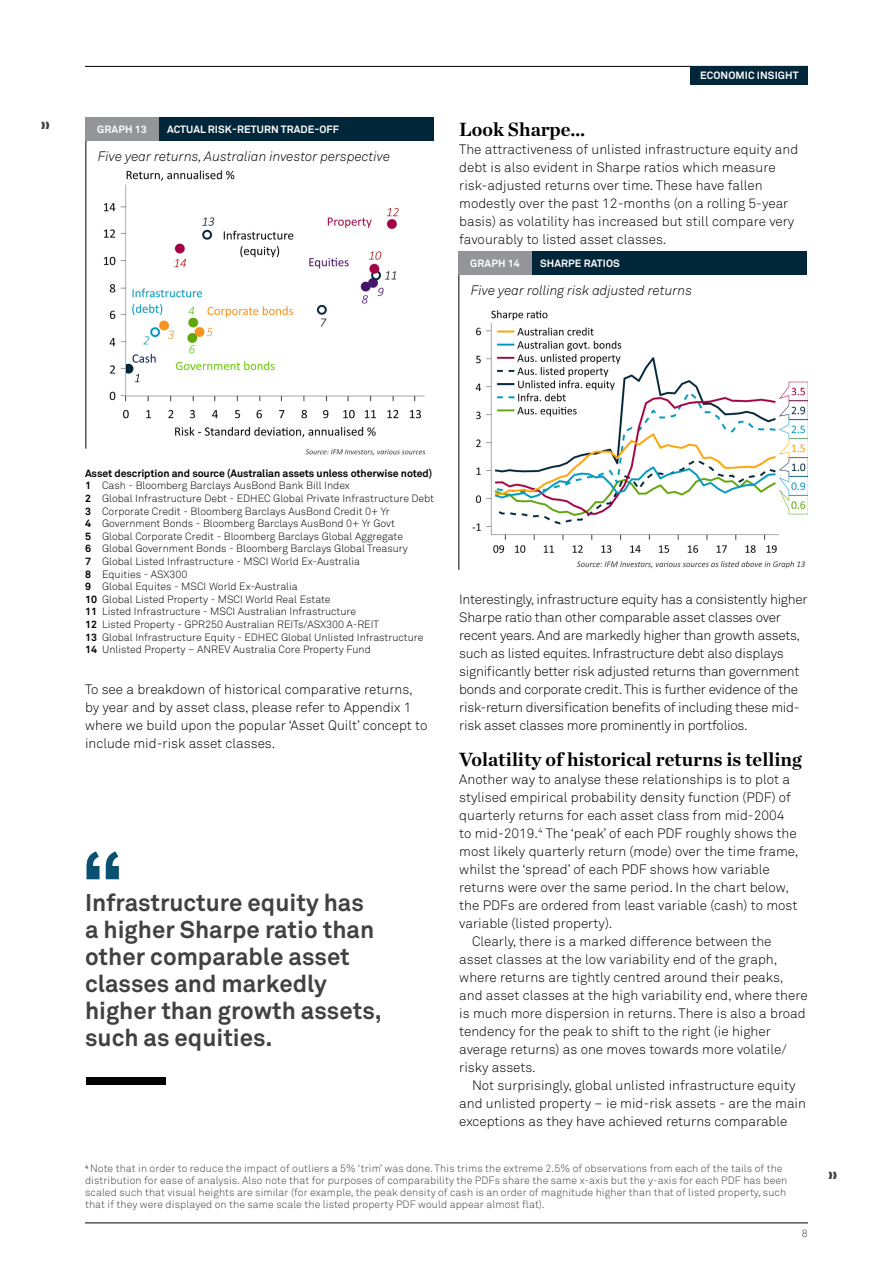
<style>
.page{position:relative;width:893px;height:1263px;background:#fff}
.page>*{position:absolute;margin:0;border:0;box-sizing:border-box;transform-origin:0 0}
.t1{font:700 24px/27px "Akkurat Std";color:#414042}
.t2{font:700 19.5px "Chronicle Deck";color:#000}
.t3{font:300 13.5px/18px "Akkurat Std";color:#000}
.t4{font:300 13.5px/18px "Akkurat Std";letter-spacing:-.02em;color:#000}
.t5{font:italic 300 13.5px "Akkurat Std";color:#000}
.t6{font:300 10.5px/12.6px "Akkurat Std";color:#000}
.t7{font:300 10.5px/12px "Akkurat Std";letter-spacing:.01em;color:#414042}
.t8{font:700 10.5px "Akkurat Std";letter-spacing:.01em;color:#fff}
.s1{font-weight:700}
</style>
<div class="page">
<hr style="left:85px;top:66px;width:723px;height:1px;background:#000">
<hr style="left:85px;top:1222px;width:723px;height:1px;background:#000">
<div style="left:691px;top:67px;width:117px;height:18px;background:#00263a"></div>
<img style="left:472px;top:310px;width:336px;height:259px">
<div style="left:531px;top:251px;width:276px;height:24px;background:#00263a"></div>
<hr style="left:458px;top:251px;width:1px;height:319px;background:#000">
<div style="left:458px;top:251px;width:73px;height:24px;background:#939598"></div>
<img style="left:103px;top:170px;width:323px;height:286px">
<div style="left:159px;top:118px;width:275px;height:23px;background:#00263a"></div>
<hr style="left:85px;top:118px;width:1px;height:331px;background:#000">
<div style="left:85px;top:118px;width:74px;height:23px;background:#939598"></div>
<div style="left:86px;top:1077px;width:80px;height:8px;background:#000"></div>
<svg style="left:86px;top:851px;width:33px;height:28px"></svg>
<p class="t8" style="left:97px;top:123px;width:51px">GRAPH 13</p>
<p class="t8" style="left:167px;top:123px;width:173px">ACTUAL RISK-RETURN TRADE-OFF</p>
<p class="t5" style="left:98px;top:149px;width:294px">Five year returns, Australian investor perspective</p>
<p class="t8" style="left:700px;top:69px;width:100px">ECONOMIC INSIGHT</p>
<h2 class="t2" style="left:459px;top:114px;width:128px">Look Sharpe…</h2>
<p class="t3" style="left:459px;top:140px;width:340px">The attractiveness of unlisted infrastructure equity and debt is also evident in Sharpe ratios which measure risk-adjusted returns over time. These have fallen modestly over the past 12-months (on a rolling 5-year basis) as volatility has increased but still compare very favourably to listed asset classes.</p>
<p class="t8" style="left:470px;top:256px;width:51px">GRAPH 14</p>
<p class="t8" style="left:540px;top:256px;width:81px">SHARPE RATIOS</p>
<p class="t5" style="left:471px;top:282px;width:223px">Five year rolling risk adjusted returns</p>
<p class="t6" style="left:85px;top:467px;width:351px"><span class="s1">Asset description and source (Australian assets unless otherwise noted)<br>1</span> Cash - Bloomberg Barclays AusBond Bank Bill Index<br><span class="s1">2</span> Global Infrastructure Debt - EDHEC Global Private Infrastructure Debt <span class="s1">3</span> Corporate Credit - Bloomberg Barclays AusBond Credit 0+ Yr<br><span class="s1">4</span> Government Bonds - Bloomberg Barclays AusBond 0+ Yr Govt<br><span class="s1">5</span> Global Corporate Credit - Bloomberg Barclays Global Aggregate<br><span class="s1">6</span> Global Government Bonds - Bloomberg Barclays Global Treasury<br><span class="s1">7</span> Global Listed Infrastructure - MSCI World Ex-Australia<br><span class="s1">8</span> Equities - ASX300<br><span class="s1">9</span> Global Equites - MSCI World Ex-Australia<br><span class="s1">10</span> Global Listed Property - MSCI World Real Estate<br><span class="s1">11</span> Listed Infrastructure - MSCI Australian Infrastructure<br><span class="s1">12</span> Listed Property - GPR250 Australian REITs/ASX300 A-REIT<br><span class="s1">13</span> Global Infrastructure Equity - EDHEC Global Unlisted Infrastructure <span class="s1">14</span> Unlisted Property – ANREV Australia Core Property Fund</p>
<p class="t3" style="left:85px;top:680px;width:344px">To see a breakdown of historical comparative returns, by year and by asset class, please refer to Appendix 1 where we build upon the popular ‘Asset Quilt’ concept to include mid-risk asset classes.</p>
<h1 class="t1" style="left:85px;top:889px;width:298px">Infrastructure equity has a higher Sharpe ratio than other comparable asset classes and markedly higher than growth assets, such as equities.</h1>
<p class="t4" style="left:459px;top:590px;width:350px">Interestingly, infrastructure equity has a consistently higher Sharpe ratio than other comparable asset classes over recent years. And are markedly higher than growth assets, such as listed equites. Infrastructure debt also displays significantly better risk adjusted returns than government bonds and corporate credit. This is further evidence of the risk-return diversification benefits of including these mid&shy;risk asset classes more prominently in portfolios.</p>
<h2 class="t2" style="left:459px;top:744px;width:344px">Volatility of historical returns is telling</h2>
<p class="t3" style="left:459px;top:770px;width:332px">Another way to analyse these relationships is to plot a</p>
<p class="t3" style="left:459px;top:788px;width:333px">stylised empirical probability density function (PDF) of</p>
<p class="t3" style="left:459px;top:806px;width:327px">quarterly returns for each asset class from mid-2004</p>
<p class="t3" style="left:459px;top:824px;width:339px">to mid-2019.<sup>4</sup> The ‘peak’ of each PDF roughly shows the</p>
<p class="t3" style="left:459px;top:842px;width:341px">most likely quarterly return (mode) over the time frame,</p>
<p class="t3" style="left:459px;top:860px;width:312px">whilst the ‘spread’ of each PDF shows how variable</p>
<p class="t3" style="left:459px;top:878px;width:331px">returns were over the same period. In the chart below,</p>
<p class="t3" style="left:459px;top:896px;width:340px">the PDFs are ordered from least variable (cash) to most</p>
<p class="t3" style="left:459px;top:914px;width:154px">variable (listed property).</p>
<p class="t3" style="left:472px;top:932px;width:301px">Clearly, there is a marked difference between the</p>
<p class="t3" style="left:459px;top:950px;width:320px">asset classes at the low variability end of the graph,</p>
<p class="t3" style="left:459px;top:968px;width:326px">where returns are tightly centred around their peaks,</p>
<p class="t3" style="left:459px;top:986px;width:350px">and asset classes at the high variability end, where there</p>
<p class="t3" style="left:459px;top:1004px;width:348px">is much more dispersion in returns. There is also a broad</p>
<p class="t3" style="left:459px;top:1022px;width:313px">tendency for the peak to shift to the right (ie higher</p>
<p class="t3" style="left:459px;top:1040px;width:329px">average returns) as one moves towards more volatile/</p>
<p class="t3" style="left:459px;top:1058px;width:78px">risky assets.</p>
<p class="t3" style="left:472px;top:1076px;width:325px">Not surprisingly, global unlisted infrastructure equity</p>
<p class="t3" style="left:459px;top:1094px;width:348px">and unlisted property – ie mid-risk assets - are the main</p>
<p class="t3" style="left:459px;top:1112px;width:330px">exceptions as they have achieved returns comparable</p>
<p class="t7" style="left:85px;top:1163px;width:704px"><sup>4</sup> Note that in order to reduce the impact of outliers a 5% ‘trim’ was done. This trims the extreme 2.5% of observations from each of the tails of the distribution for ease of analysis. Also note that for purposes of comparability the PDFs share the same x-axis but the y-axis for each PDF has been scaled such that visual heights are similar (for example, the peak density of cash is an order of magnitude higher than that of listed property, such that if they were displayed on the same scale the listed property PDF would appear almost flat).</p>
<p class="t7" style="left:802px;top:1227px;width:7px">8</p>
</div>
